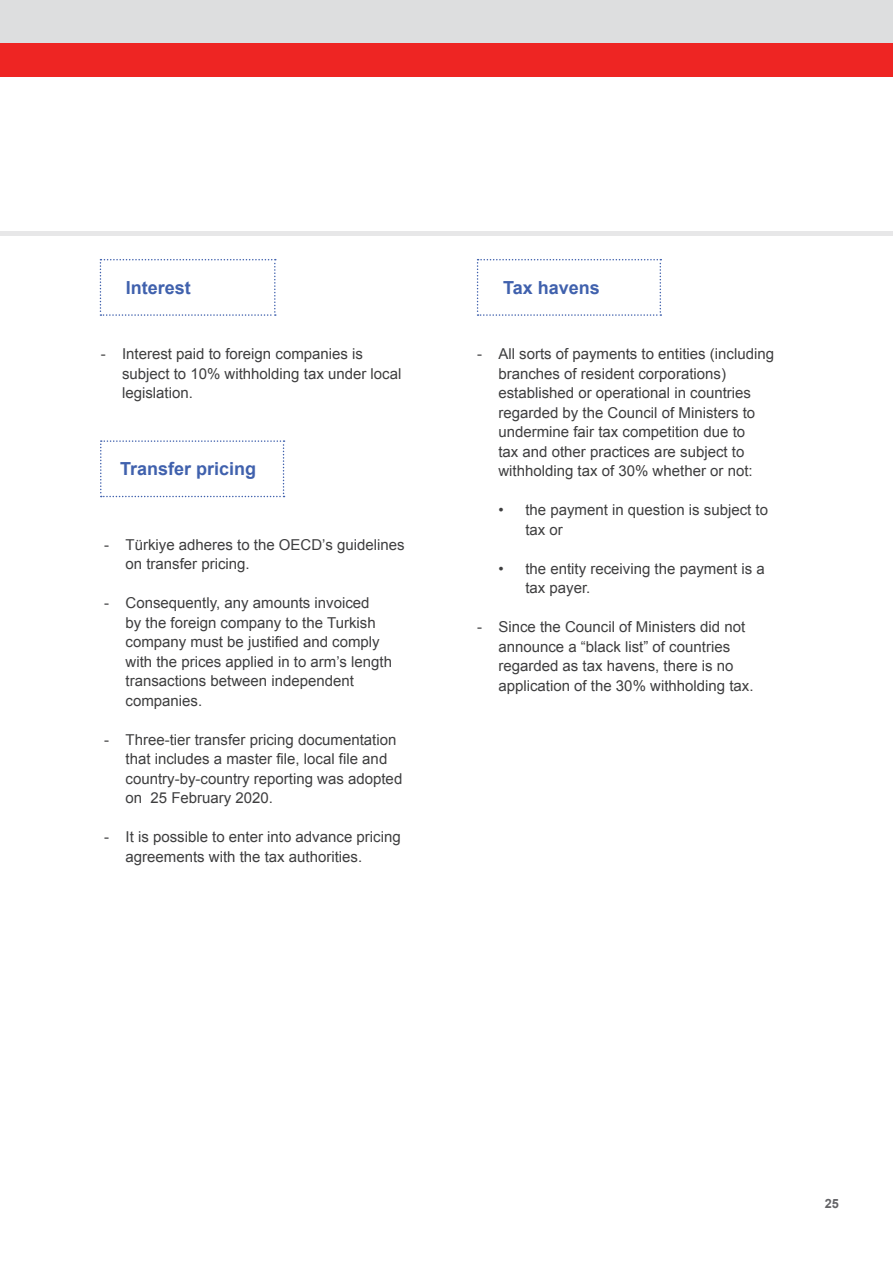
<style>
.page{position:relative;width:893px;height:1263px;background:#fff}
.page>*{position:absolute;margin:0;border:0;box-sizing:border-box;transform-origin:0 0}
.t1{font:700 18px "Arial";color:#4061ad}
.t2{font:15px/19.5px "Arial";color:#3e3e3f}
.t3{font:700 12.75px "Arial";color:#636366}
</style>
<div class="page">
<div style="left:0;top:43px;width:893px;height:34px;background:#ee2523"></div>
<div style="left:0;top:0;width:893px;height:43px;background:#dddedf"></div>
<div style="left:0;top:231px;width:893px;height:5px;background:#e7e7e8"></div>
<svg style="left:100px;top:440px;width:185px;height:57px"></svg>
<svg style="left:100px;top:259px;width:176px;height:57px"></svg>
<svg style="left:477px;top:259px;width:184px;height:57px"></svg>
<p class="t1" style="left:126px;top:276px;width:67px">Interest</p>
<p class="t2" style="left:122px;top:344px;width:281px;text-indent:-21px">- Interest paid to foreign companies is subject to 10% withholding tax under local legislation.</p>
<p class="t1" style="left:120px;top:457px;width:138px">Transfer pricing</p>
<p class="t2" style="left:126px;top:535px;width:281px;text-indent:-21px">- Türkiye adheres to the OECD’s guidelines on transfer pricing.</p>
<p class="t2" style="left:126px;top:593px;width:268px;text-indent:-21px">- Consequently, any amounts invoiced<br>by the foreign company to the Turkish company must be justified and comply with the prices applied in to arm’s length transactions between independent companies.</p>
<p class="t2" style="left:126px;top:730px;width:278px;text-indent:-21px">- Three-tier transfer pricing documentation that includes a master file, local file and country-by-country reporting was adopted on 25 February 2020.</p>
<p class="t2" style="left:126px;top:827px;width:277px;text-indent:-21px">- It is possible to enter into advance pricing agreements with the tax authorities.</p>
<p class="t1" style="left:503px;top:276px;width:98px">Tax havens</p>
<p class="t2" style="left:498px;top:344px;width:277px;text-indent:-21px">- All sorts of payments to entities (including branches of resident corporations) established or operational in countries regarded by the Council of Ministers to undermine fair tax competition due to<br>tax and other practices are subject to withholding tax of 30% whether or not:</p>
<p class="t2" style="left:525px;top:500px;width:244px;text-indent:-27px">• the payment in question is subject to tax or</p>
<p class="t2" style="left:525px;top:559px;width:241px;text-indent:-27px">• the entity receiving the payment is a tax payer.</p>
<p class="t2" style="left:498px;top:617px;width:257px;text-indent:-21px">- Since the Council of Ministers did not announce a “black list” of countries regarded as tax havens, there is no application of the 30% withholding tax.</p>
<p class="t3" style="left:825px;top:1195px;width:16px">25</p>
</div>
